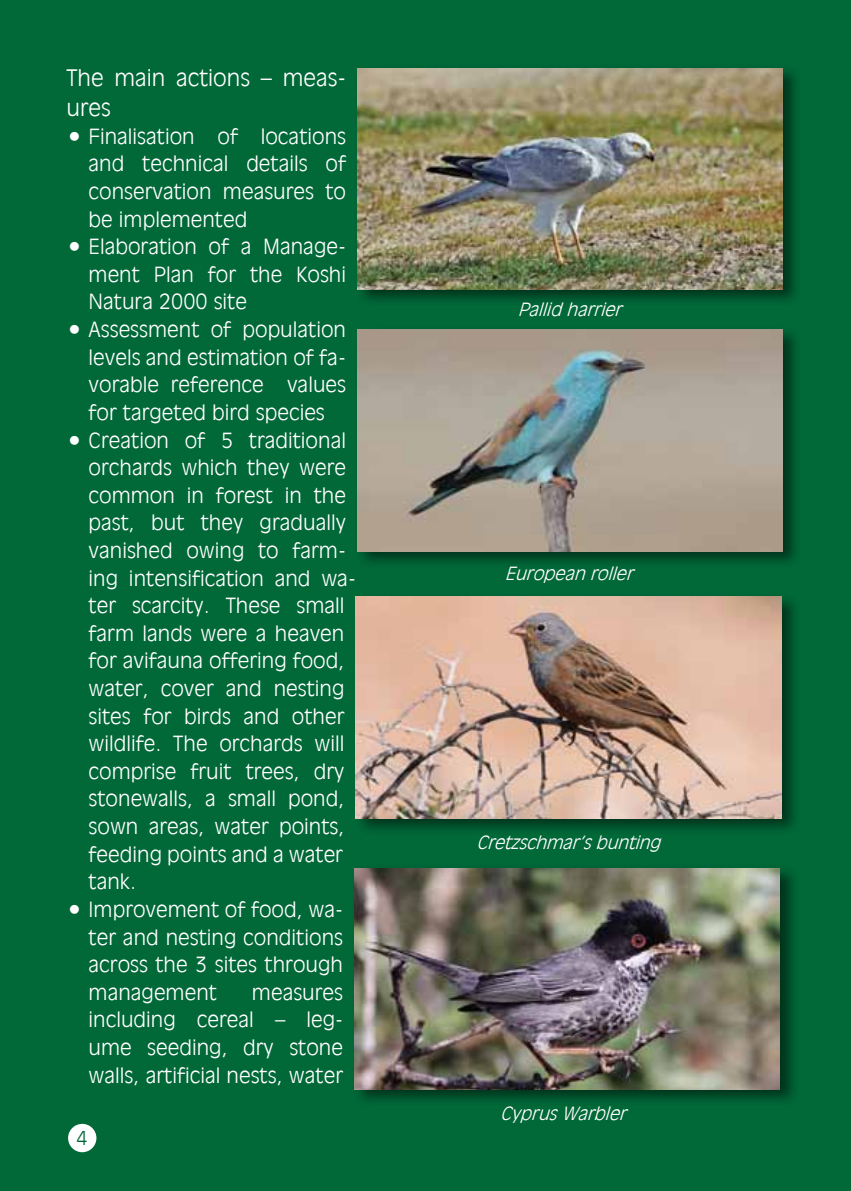
<style>
.page{position:relative;width:851px;height:1191px;background:#fff}
.page>*{position:absolute;margin:0;border:0;box-sizing:border-box;transform-origin:0 0}
.t1{font:300 25px/30px "Mg Antique";color:#fff}
.t2{font:300 23px/27.6px "Mg Antique";color:#fff;text-align:justify}
.t3{font:300 21px "Mg Antique";color:#016838}
.t4{font:italic 300 20px "Mg Antique";color:#fff}
</style>
<div class="page">
<div style="left:0;top:0;width:850px;height:1191px;background:#016838"></div>
<div style="left:68px;top:1123px;width:28px;height:29px;background:#fff;border-radius:50%"></div>
<div style="left:355px;top:64px;width:447px;height:244px;background:#000;opacity:.5"></div>
<img style="left:357px;top:68px;width:425px;height:221px">
<div style="left:355px;top:326px;width:447px;height:243px;background:#000;opacity:.5"></div>
<img style="left:357px;top:330px;width:425px;height:221px">
<div style="left:353px;top:593px;width:448px;height:243px;background:#000;opacity:.5"></div>
<img style="left:356px;top:597px;width:425px;height:221px">
<div style="left:352px;top:864px;width:447px;height:243px;background:#000;opacity:.5"></div>
<img style="left:354px;top:868px;width:425px;height:221px">
<p class="t1" style="left:66px;top:63px;width:281px">The main actions – meas&shy;ures</p>
<p class="t2" style="left:89px;top:122px;width:259px;text-indent:-22px">• Finalisation of locations and technical details of conservation measures to be implemented</p>
<p class="t2" style="left:89px;top:233px;width:259px;text-indent:-22px">• Elaboration of a Manage&shy;ment Plan for the Koshi Natura 2000 site</p>
<p class="t2" style="left:89px;top:316px;width:259px;text-indent:-22px">• Assessment of population levels and estimation of fa&shy;vorable reference values for targeted bird species</p>
<p class="t2" style="left:89px;top:426px;width:269px;text-align:left;text-indent:-22px">• Creation of 5 traditional orchards which they were common in forest in the past, but they gradually vanished owing to farm&shy;ing intensification and wa&shy;ter scarcity. These small farm lands were a heaven for avifauna offering food, water, cover and nesting sites for birds and other wildlife. The orchards will comprise fruit trees, dry stonewalls, a small pond, sown areas, water points, feeding points and a water tank.</p>
<p class="t2" style="left:89px;top:895px;width:256px;text-indent:-22px">• Improvement of food, wa&shy;ter and nesting conditions across the 3 sites through management</p>
<p class="t2" style="left:89px;top:978px;width:256px;text-indent:163px">measures including cereal – leg&shy;ume seeding, dry stone walls, artificial nests, water</p>
<p class="t3" style="left:77px;top:1126px;width:13px">4</p>
<p class="t4" style="left:517px;top:299px;width:111px">Pallidharrier</p>
<p class="t4" style="left:504px;top:563px;width:135px">Europeanroller</p>
<p class="t4" style="left:476px;top:832px;width:191px">Cretzschmar’sbunting</p>
<p class="t4" style="left:500px;top:1102px;width:133px">CyprusWarbler</p>
</div>
